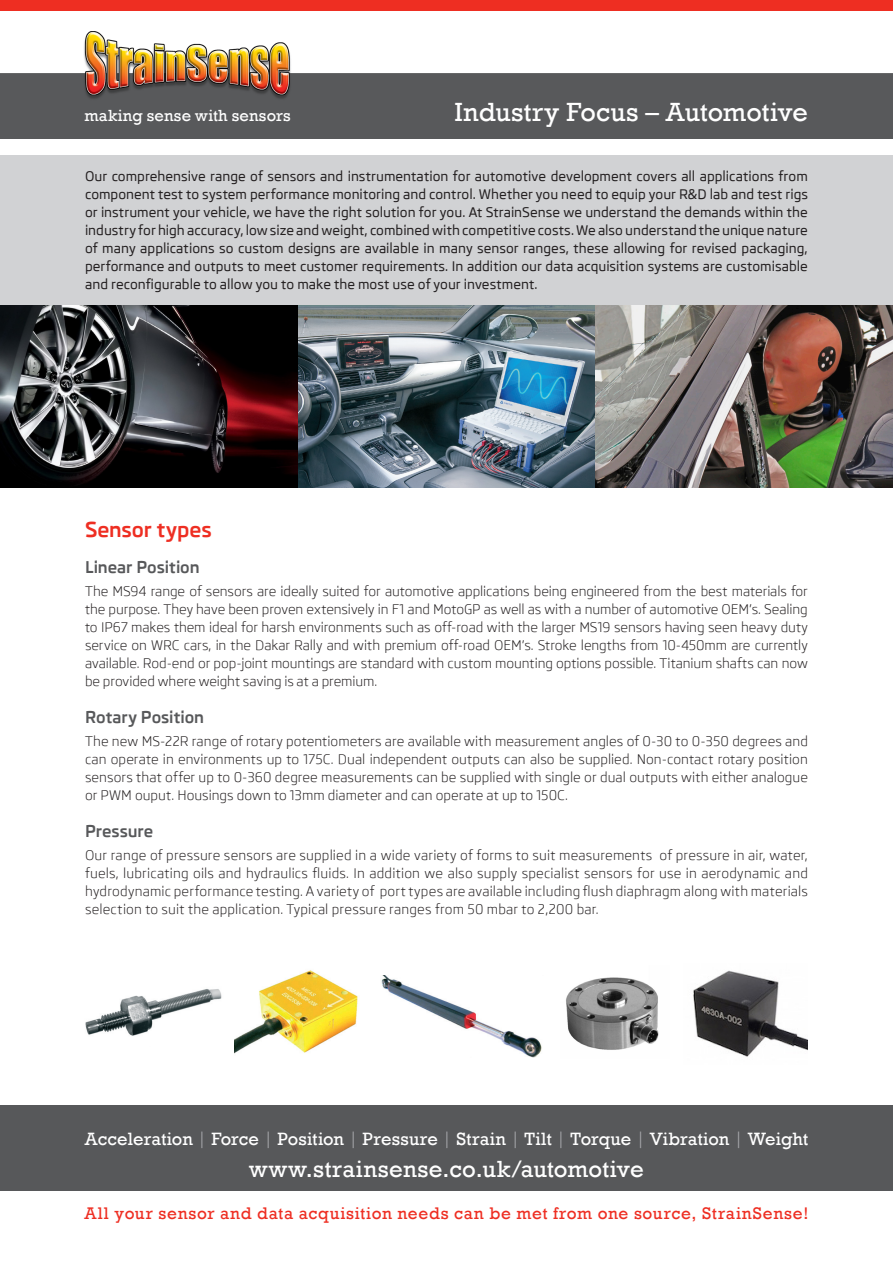
<style>
.page{position:relative;width:893px;height:1263px;background:#fff}
.page>*{position:absolute;margin:0;border:0;box-sizing:border-box;transform-origin:0 0}
.t1{font:27px "Rockwell";color:#fff}
.t2{font:24px "Rockwell";letter-spacing:.015em;color:#fff}
.t3{font:700 21px "Skoda Pro";color:#ee2e22}
.t4{font:18.3px "Rockwell";letter-spacing:.005em;color:#fff}
.t5{font:17.25px "Rockwell";letter-spacing:.04em;color:#ee2e22}
.t6{font:700 16.5px "Skoda Pro";color:#57585a}
.t7{font:16.5px "Rockwell";letter-spacing:.01em;color:#fff}
.t8{font:13.5px/18px "Skoda Pro";color:#231f20;text-align:justify}
.t9{font:500 13.5px/18px "Skoda Pro";color:#231f20;text-align:justify}
.s1{font-weight:300;color:#a8a9ad}
</style>
<div class="page">
<div style="left:0;top:155px;width:893px;height:151px;background:#d1d2d4"></div>
<img style="left:0;top:31px;width:893px;height:107px">
<div style="left:0;top:1105px;width:893px;height:85px;background:#57585a"></div>
<img style="left:0;top:306px;width:893px;height:182px">
<div style="left:0;top:0;width:893px;height:11px;background:#ee2e22"></div>
<img style="left:85px;top:989px;width:137px;height:47px">
<img style="left:235px;top:970px;width:123px;height:83px">
<img style="left:381px;top:975px;width:161px;height:82px">
<img style="left:566px;top:977px;width:93px;height:73px">
<img style="left:693px;top:970px;width:115px;height:87px">
<p class="t7" style="left:84px;top:106px;width:208px">making sense with sensors</p>
<p class="t1" style="left:454px;top:97px;width:355px">Industry Focus – Automotive</p>
<p class="t9" style="left:85px;top:167px;width:724px">Our comprehensive range of sensors and instrumentation for automotive development covers all applications from component test to system performance monitoring and control. Whether you need to equip your R&amp;D lab and test rigs or instrument your vehicle, we have the right solution for you. At StrainSense we understand the demands within the industry for high accuracy, low size and weight, combined with competitive costs. We also understand the unique nature of many applications so custom designs are available in many sensor ranges, these allowing for revised packaging, performance and outputs to meet customer requirements. In addition our data acquisition systems are customisable and reconfigurable to allow you to make the most use of your investment.</p>
<p class="t3" style="left:85px;top:518px;width:128px">Sensor types</p>
<p class="t6" style="left:85px;top:558px;width:116px">Linear Position</p>
<p class="t8" style="left:85px;top:582px;width:724px">The MS94 range of sensors are ideally suited for automotive applications being engineered from the best materials for the purpose. They have been proven extensively in F1 and MotoGP as well as with a number of automotive OEM’s. Sealing to IP67 makes them ideal for harsh environments such as off-road with the larger MS19 sensors having seen heavy duty service on WRC cars, in the Dakar Rally and with premium off-road OEM’s. Stroke lengths from 10-450mm are currently available. Rod-end or pop-joint mountings are standard with custom mounting options possible. Titanium shafts can now be provided where weight saving is at a premium.</p>
<p class="t6" style="left:85px;top:708px;width:121px">Rotary Position</p>
<p class="t8" style="left:85px;top:732px;width:724px">The new MS-22R range of rotary potentiometers are available with measurement angles of 0-30 to 0-350 degrees and can operate in environments up to 175C. Dual independent outputs can also be supplied. Non-contact rotary position sensors that offer up to 0-360 degree measurements can be supplied with single or dual outputs with either analogue or PWM ouput. Housings down to 13mm diameter and can operate at up to 150C.</p>
<p class="t6" style="left:85px;top:822px;width:70px">Pressure</p>
<p class="t8" style="left:85px;top:846px;width:724px">Our range of pressure sensors are supplied in a wide variety of forms to suit measurements of pressure in air, water, fuels, lubricating oils and hydraulics fluids. In addition we also supply specialist sensors for use in aerodynamic and hydrodynamic performance testing. A variety of port types are available including flush diaphragm along with materials selection to suit the application. Typical pressure ranges from 50 mbar to 2,200 bar.</p>
<p class="t4" style="left:85px;top:1128px;width:725px">Acceleration <span class="s1">|</span> Force <span class="s1">|</span> Position <span class="s1">|</span> Pressure <span class="s1">|</span> Strain <span class="s1">|</span> Tilt <span class="s1">|</span> Torque <span class="s1">|</span> Vibration <span class="s1">|</span> Weight</p>
<p class="t2" style="left:249px;top:1155px;width:396px">www.strainsense.co.uk/automotive</p>
<p class="t5" style="left:85px;top:1203px;width:725px">All your sensor and data acquisition needs can be met from one source, StrainSense!</p>
</div>
